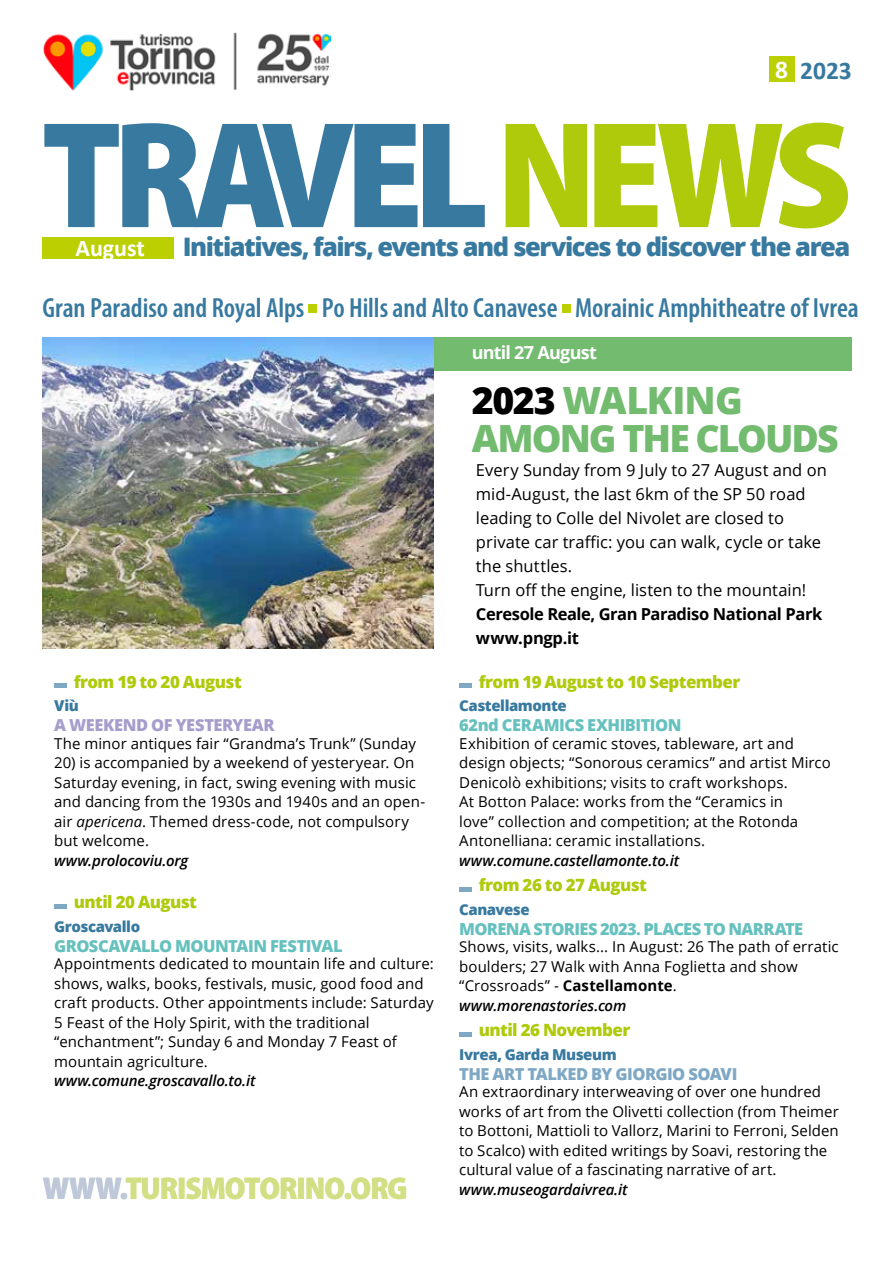
<style>
.page{position:relative;width:893px;height:1263px;background:#fff}
.page>*{position:absolute;margin:0;border:0;box-sizing:border-box;transform-origin:0 0}
.t1{font:800 37.5px/37.5px "Open Sans";letter-spacing:-.05em;color:#72bb6f}
.t2{font:900 semi-condensed 31.5px "Myriad Pro";letter-spacing:-.03em;color:#d3df84}
.t3{font:600 condensed 27.75px "Myriad Pro";letter-spacing:-.005em;color:#3879a0}
.t4{font:800 25.5px "Open Sans";letter-spacing:-.06em;color:#3879a0}
.t5{font:700 25.5px "Calibri";color:#3879a0}
.t6{font:700 24px "Calibri";color:#fff}
.t7{font:700 18px "Open Sans";letter-spacing:-.04em;color:#fff}
.t8{font:800 16.8px "Open Sans";letter-spacing:-.035em;color:#afca0b}
.t9{font:16.5px/24px "Open Sans";color:#000}
.t10{font:800 16.5px "Open Sans";letter-spacing:-.03em;color:#66c1be}
.t11{font:700 16.5px/24px "Open Sans";letter-spacing:-.025em;color:#000}
.t12{font:800 16.5px "Open Sans";letter-spacing:-.03em;color:#7fa8c5}
.t13{font:800 16.5px "Open Sans";letter-spacing:-.02em;color:#a69dcd}
.t14{font:15px/19.5px "Open Sans";letter-spacing:.005em;color:#000}
.t15{font:italic 600 15px "Open Sans";letter-spacing:-.01em;color:#000}
.t16{font:800 15px "Open Sans";letter-spacing:-.03em;color:#3879a0}
.s1{color:#fff}
.s2{font-style:italic}
.s3{color:#bec8d9}
.s4{color:#000}
.s5{font-weight:700}
.s6{font-weight:600;font-style:italic}
</style>
<div class="page">
<div style="left:308px;top:304px;width:9px;height:9px;background:#bccf00"></div>
<div style="left:562px;top:304px;width:9px;height:9px;background:#bccf00"></div>
<div style="left:43px;top:237px;width:131px;height:21px;background:#bccf00"></div>
<div style="left:769px;top:57px;width:26px;height:25px;background:#bccf00"></div>
<svg style="left:506px;top:123px;width:342px;height:105px"></svg>
<svg style="left:44px;top:123px;width:441px;height:104px;fill:#3879a0"></svg>
<img style="left:43px;top:32px;width:287px;height:59px">
<img style="left:43px;top:337px;width:391px;height:311px">
<div style="left:434px;top:337px;width:417px;height:34px;background:#72bb6f"></div>
<hr style="left:54px;top:684px;width:13px;height:4px;background:#7fa8c5">
<hr style="left:54px;top:904px;width:13px;height:4px;background:#7fa8c5">
<hr style="left:459px;top:684px;width:13px;height:4px;background:#7fa8c5">
<hr style="left:459px;top:887px;width:13px;height:4px;background:#7fa8c5">
<hr style="left:459px;top:1032px;width:13px;height:4px;background:#7fa8c5">
<h3 class="t5" style="left:775px;top:52px;width:78px"><span class="s1">8</span> 2023</h3>
<h3 class="t6" style="left:75px;top:231px;width:71px">August</h3>
<h3 class="t4" style="left:183px;top:228px;width:669px">Initiatives, fairs, events and services to discover the area</h3>
<h3 class="t3" style="left:43px;top:291px;width:818px">Gran Paradiso and Royal Alps Po Hills and Alto Canavese Morainic Amphitheatre of Ivrea</h3>
<p class="t7" style="left:472px;top:339px;width:127px">until 27 August</p>
<p class="t8" style="left:74px;top:669px;width:170px">from 19 to 20 August</p>
<p class="t16" style="left:54px;top:694px;width:26px">Viù</p>
<p class="t13" style="left:54px;top:712px;width:222px">A WEEKEND OF YESTERYEAR</p>
<p class="t14" style="left:54px;top:733px;width:363px">The minor antiques fair “Grandma’s Trunk” (Sunday</p>
<p class="t14" style="left:54px;top:752px;width:372px">20) is accompanied by a weekend of yesteryear. On Saturday evening, in fact, swing evening with music and dancing from the 1930s and 1940s and an open&shy;air <span class="s2">apericena</span>. Themed dress-code, not compulsory but welcome.</p>
<p class="t15" style="left:54px;top:850px;width:136px">www.prolocoviu.org</p>
<p class="t8" style="left:74px;top:889px;width:125px">until 20 August</p>
<p class="t16" style="left:54px;top:915px;width:88px">Groscavallo</p>
<p class="t10" style="left:54px;top:933px;width:290px">GROSCAVALLO MOUNTAIN FESTIVAL</p>
<p class="t14" style="left:54px;top:953px;width:381px">Appointments dedicated to mountain life and culture: shows, walks, books, festivals, music, good food and craft products. Other appointments include: Saturday 5 Feast of the Holy Spirit, with the traditional “enchantment”; Sunday 6 and Monday 7 Feast of mountain agriculture.</p>
<p class="t15" style="left:54px;top:1070px;width:203px">www.comune.groscavallo.to.it</p>
<h2 class="t2" style="left:43px;top:1167px;width:366px"><span class="s3">WWW.</span>TURISMOTORINO.ORG</h2>
<h1 class="t1" style="left:472px;top:380px;width:368px"><span class="s4">2023</span> WALKING<br>AMONG THE CLOUDS</h1>
<p class="t9" style="left:476px;top:457px;width:352px">Every Sunday from 9 July to 27 August and on mid-August, the last 6km of the SP 50 road leading to Colle del Nivolet are closed to private car traffic: you can walk, cycle or take the shuttles.<br>Turn off the engine, listen to the mountain!</p>
<p class="t11" style="left:476px;top:601px;width:348px">Ceresole Reale, Gran Paradiso National Park www.pngp.it</p>
<p class="t8" style="left:479px;top:669px;width:263px">from 19 August to 10 September</p>
<p class="t16" style="left:459px;top:694px;width:109px">Castellamonte</p>
<p class="t10" style="left:459px;top:712px;width:224px">62nd CERAMICS EXHIBITION</p>
<p class="t14" style="left:459px;top:733px;width:373px">Exhibition of ceramic stoves, tableware, art and design objects; “Sonorous ceramics” and artist Mirco Denicolò exhibitions; visits to craft workshops.<br>At Botton Palace: works from the “Ceramics in<br>love” collection and competition; at the Rotonda Antonelliana: ceramic installations.</p>
<p class="t15" style="left:459px;top:850px;width:221px">www.comune.castellamonte.to.it</p>
<p class="t8" style="left:479px;top:872px;width:170px">from 26 to 27 August</p>
<p class="t16" style="left:459px;top:898px;width:72px">Canavese</p>
<p class="t10" style="left:459px;top:916px;width:345px">MORENA STORIES 2023. PLACES TO NARRATE</p>
<p class="t14" style="left:459px;top:936px;width:381px">Shows, visits, walks... In August: 26 The path of erratic boulders; 27 Walk with Anna Foglietta and show “Crossroads” - <span class="s5">Castellamonte</span>. <span class="s6">www.morenastories.com</span></p>
<p class="t8" style="left:479px;top:1017px;width:153px">until 26 November</p>
<p class="t16" style="left:459px;top:1043px;width:159px">Ivrea, Garda Museum</p>
<p class="t12" style="left:459px;top:1061px;width:280px">THE ART TALKED BY GIORGIO SOAVI</p>
<p class="t14" style="left:459px;top:1081px;width:381px">An extraordinary interweaving of over one hundred works of art from the Olivetti collection (from Theimer to Bottoni, Mattioli to Vallorz, Marini to Ferroni, Selden to Scalco) with edited writings by Soavi, restoring the cultural value of a fascinating narrative of art.</p>
<p class="t15" style="left:459px;top:1179px;width:170px">www.museogardaivrea.it</p>
</div>
